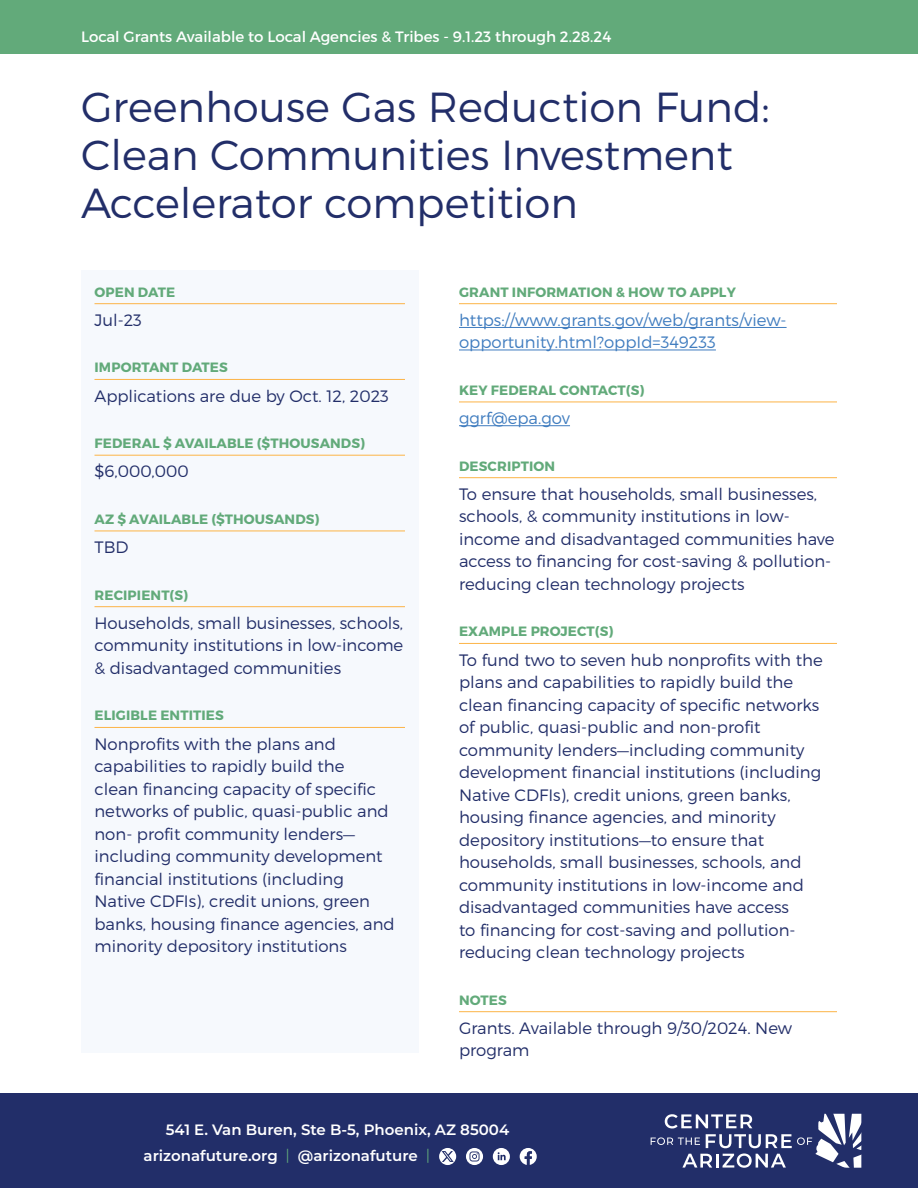
<style>
.page{position:relative;width:918px;height:1188px;background:#fff}
.page>*{position:absolute;margin:0;border:0;box-sizing:border-box;transform-origin:0 0}
.t1{font:300 42px/48px "Montserrat";color:#222e69}
.t2{font:300 16.5px/22.5px "Montserrat";color:#222e69}
.t3{font:300 16.5px/22.5px "Montserrat";color:#3f7cbf}
.t4{font:600 15px/27px "Montserrat";color:#fff}
.t5{font:15px "Montserrat";color:#fff}
.t6{font:700 13.5px "Montserrat";letter-spacing:.01em;color:#62aa7a}
.s1{font-weight:300;color:#62aa7a}
</style>
<div class="page">
<div style="left:0;top:1094px;width:918px;height:94px;background:#222e69"></div>
<svg style="left:651px;top:1114px;width:210px;height:54px"></svg>
<div style="left:0;top:0;width:918px;height:54px;background:#62aa7a"></div>
<svg style="left:466px;top:1148px;width:17px;height:17px"></svg>
<svg style="left:470px;top:1151px;width:10px;height:11px"></svg>
<svg style="left:520px;top:1148px;width:17px;height:17px"></svg>
<svg style="left:493px;top:1148px;width:17px;height:17px"></svg>
<svg style="left:498px;top:1152px;width:8px;height:8px"></svg>
<svg style="left:439px;top:1148px;width:17px;height:17px"></svg>
<div style="left:81px;top:270px;width:337px;height:783px;background:#f6f9fd"></div>
<hr style="left:94px;top:303px;width:311px;height:1px;background:#fcb447">
<hr style="left:94px;top:379px;width:311px;height:1px;background:#fcb447">
<hr style="left:94px;top:455px;width:311px;height:1px;background:#fcb447">
<hr style="left:94px;top:531px;width:311px;height:1px;background:#fcb447">
<hr style="left:94px;top:606px;width:311px;height:1px;background:#fcb447">
<hr style="left:94px;top:727px;width:311px;height:1px;background:#fcb447">
<hr style="left:459px;top:303px;width:378px;height:1px;background:#fcb447">
<hr style="left:459px;top:327px;width:328px;height:1px;background:#3f7cbf">
<hr style="left:459px;top:350px;width:257px;height:1px;background:#3f7cbf">
<hr style="left:459px;top:402px;width:378px;height:1px;background:#fcb447">
<hr style="left:459px;top:425px;width:111px;height:1px;background:#3f7cbf">
<hr style="left:459px;top:477px;width:378px;height:1px;background:#fcb447">
<hr style="left:459px;top:643px;width:378px;height:1px;background:#fcb447">
<hr style="left:459px;top:1011px;width:378px;height:1px;background:#fcb447">
<p class="t5" style="left:81px;top:27px;width:532px">Local Grants Available to Local Agencies &amp; Tribes - 9.1.23 through 2.28.24</p>
<h1 class="t1" style="left:81px;top:82px;width:690px">Greenhouse Gas Reduction Fund:<br>Clean Communities Investment<br>Accelerator competition</h1>
<p class="t6" style="left:95px;top:283px;width:82px">OPEN DATE</p>
<p class="t2" style="left:94px;top:308px;width:49px">Jul-23</p>
<p class="t6" style="left:95px;top:359px;width:135px">IMPORTANT DATES</p>
<p class="t2" style="left:94px;top:384px;width:296px">Applications are due by Oct. 12, 2023</p>
<p class="t6" style="left:95px;top:435px;width:272px">FEDERAL $ AVAILABLE ($THOUSANDS)</p>
<p class="t2" style="left:94px;top:460px;width:96px">$6,000,000</p>
<p class="t6" style="left:95px;top:511px;width:226px">AZ $ AVAILABLE ($THOUSANDS)</p>
<p class="t2" style="left:94px;top:536px;width:36px">TBD</p>
<p class="t6" style="left:95px;top:586px;width:95px">RECIPIENT(S)</p>
<p class="t2" style="left:94px;top:611px;width:310px;text-align:justify">Households, small businesses, schools, community institutions in low-income &amp; disadvantaged communities</p>
<p class="t6" style="left:95px;top:707px;width:131px">ELIGIBLE ENTITIES</p>
<p class="t2" style="left:94px;top:732px;width:302px">Nonprofits with the plans and capabilities to rapidly build the<br>clean financing capacity of specific networks of public, quasi-public and non- profit community lenders— including community development financial institutions (including Native CDFIs), credit unions, green banks, housing finance agencies, and minority depository institutions</p>
<p class="t6" style="left:459px;top:283px;width:278px">GRANT INFORMATION &amp; HOW TO APPLY</p>
<p class="t3" style="left:459px;top:308px;width:329px">https://www.grants.gov/web/grants/view&shy;opportunity.html?oppId=349233</p>
<p class="t6" style="left:459px;top:382px;width:187px">KEY FEDERAL CONTACT(S)</p>
<p class="t3" style="left:459px;top:407px;width:113px">ggrf@epa.gov</p>
<p class="t6" style="left:459px;top:457px;width:98px">DESCRIPTION</p>
<p class="t2" style="left:459px;top:482px;width:377px">To ensure that households, small businesses, schools, &amp; community institutions in low&shy;income and disadvantaged communities have access to financing for cost-saving &amp; pollution&shy;reducing clean technology projects</p>
<p class="t6" style="left:459px;top:623px;width:156px">EXAMPLE PROJECT(S)</p>
<p class="t2" style="left:459px;top:648px;width:365px">To fund two to seven hub nonprofits with the plans and capabilities to rapidly build the clean financing capacity of specific networks of public, quasi-public and non-profit community lenders—including community development financial institutions (including Native CDFIs), credit unions, green banks, housing finance agencies, and minority depository institutions—to ensure that households, small businesses, schools, and community institutions in low-income and disadvantaged communities have access<br>to financing for cost-saving and pollution&shy;reducing clean technology projects</p>
<p class="t6" style="left:459px;top:991px;width:49px">NOTES</p>
<p class="t2" style="left:459px;top:1016px;width:335px">Grants. Available through 9/30/2024. New program</p>
<p class="t4" style="left:144px;top:1115px;width:367px;text-indent:22px">541 E. Van Buren, Ste B-5, Phoenix, AZ 85004 arizonafuture.org <span class="s1">|</span> @arizonafuture <span class="s1">|</span></p>
</div>
